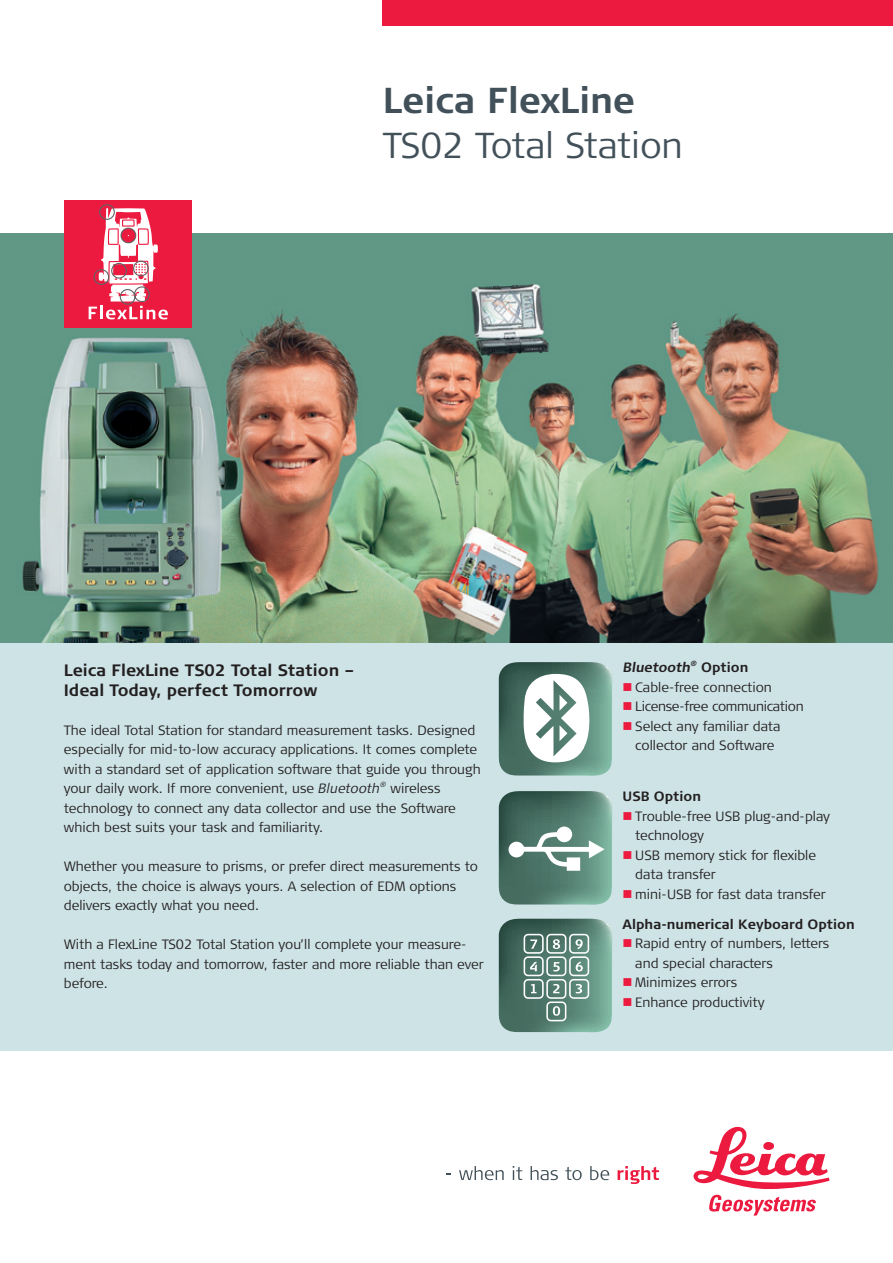
<style>
.page{position:relative;width:893px;height:1263px;background:#fff}
.page>*{position:absolute;margin:0;border:0;box-sizing:border-box;transform-origin:0 0}
.t1{font:300 36px "Signa Column";color:#425159}
.t2{font:700 36px "Signa Column";color:#425159}
.t3{font:700 16.5px/19.5px "Signa Column";color:#231f20}
.t4{font:300 13.5px/19.5px "Signa Column";color:#231f20}
.t5{font:700 13.5px "Signa Column";color:#231f20}
.t6{font:300 13.5px "Signa Column";letter-spacing:-.02em;color:#231f20}
.s1{font-style:italic}
.s2{color:#ed1a40}
</style>
<div class="page">
<div style="left:383px;top:0;width:510px;height:26px;background:#ed1a40"></div>
<svg style="left:459px;top:1166px;width:45px;height:14px"></svg>
<svg style="left:513px;top:1166px;width:9px;height:14px"></svg>
<svg style="left:531px;top:1166px;width:27px;height:14px"></svg>
<svg style="left:565px;top:1167px;width:17px;height:13px"></svg>
<svg style="left:590px;top:1166px;width:19px;height:14px"></svg>
<svg style="left:618px;top:1166px;width:41px;height:18px"></svg>
<svg style="left:693px;top:1127px;width:136px;height:62px"></svg>
<svg style="left:709px;top:1195px;width:107px;height:20px"></svg>
<div style="left:0;top:642px;width:893px;height:408px;background:#cee3e6"></div>
<img style="left:0;top:234px;width:893px;height:408px">
<div style="left:64px;top:200px;width:127px;height:127px;background:#ed1a40"></div>
<svg style="left:89px;top:204px;width:79px;height:116px"></svg>
<svg style="left:499px;top:662px;width:113px;height:114px;background:#88a69c"></svg>
<svg style="left:499px;top:919px;width:113px;height:113px;background:#678d80"></svg>
<svg style="left:499px;top:791px;width:113px;height:114px;background:#668b7f"></svg>
<h1 class="t2" style="left:383px;top:79px;width:254px">Leica FlexLine</h1>
<h1 class="t1" style="left:383px;top:125px;width:302px">TS02 Total Station</h1>
<p class="t3" style="left:64px;top:661px;width:292px">Leica FlexLine TS02 Total Station –<br>Ideal Today, perfect Tomorrow</p>
<p class="t4" style="left:64px;top:720px;width:419px">The ideal Total Station for standard measurement tasks. Designed especially for mid-to-low accuracy applications. It comes complete with a standard set of application software that guide you through your daily work. If more convenient, use <span class="s1">Bluetooth</span><sup>®</sup> wireless technology to connect any data collector and use the Software which best suits your task and familiarity.</p>
<p class="t4" style="left:64px;top:857px;width:416px">Whether you measure to prisms, or prefer direct measurements to objects, the choice is always yours. A selection of EDM options delivers exactly what you need.</p>
<p class="t4" style="left:64px;top:935px;width:421px">With a FlexLine TS02 Total Station you’ll complete your measure&shy;ment tasks today and tomorrow, faster and more reliable than ever before.</p>
<p class="t5" style="left:622px;top:660px;width:127px">Bluetooth<sup>®</sup> O pt i o n</p>
<p class="t4" style="left:622px;top:677px;width:151px"><span class="s2">■</span> Cable-free connection</p>
<p class="t6" style="left:622px;top:699px;width:183px"><span class="s2">■</span> License-free communication</p>
<p class="t4" style="left:622px;top:716px;width:160px;text-align:center"><span class="s2">■</span> Select any familiar data collector and Software</p>
<p class="t5" style="left:622px;top:789px;width:80px">USB Option</p>
<p class="t4" style="left:635px;top:806px;width:196px;text-indent:-13px"><span class="s2">■</span> Trouble-free USB plug-and-play technology</p>
<p class="t4" style="left:635px;top:845px;width:182px;text-indent:-13px"><span class="s2">■</span> USB memory stick for flexible data transfer</p>
<p class="t4" style="left:622px;top:884px;width:205px"><span class="s2">■</span> mini-USB for fast data transfer</p>
<p class="t5" style="left:622px;top:916px;width:234px">Alpha-numerical Keyboard Option</p>
<p class="t4" style="left:635px;top:934px;width:196px;text-indent:-13px"><span class="s2">■</span> Rapid entry of numbers, letters and special characters</p>
<p class="t4" style="left:622px;top:973px;width:116px"><span class="s2">■</span> Minimizes errors</p>
<p class="t4" style="left:622px;top:992px;width:144px"><span class="s2">■</span> Enhance productivity</p>
</div>
